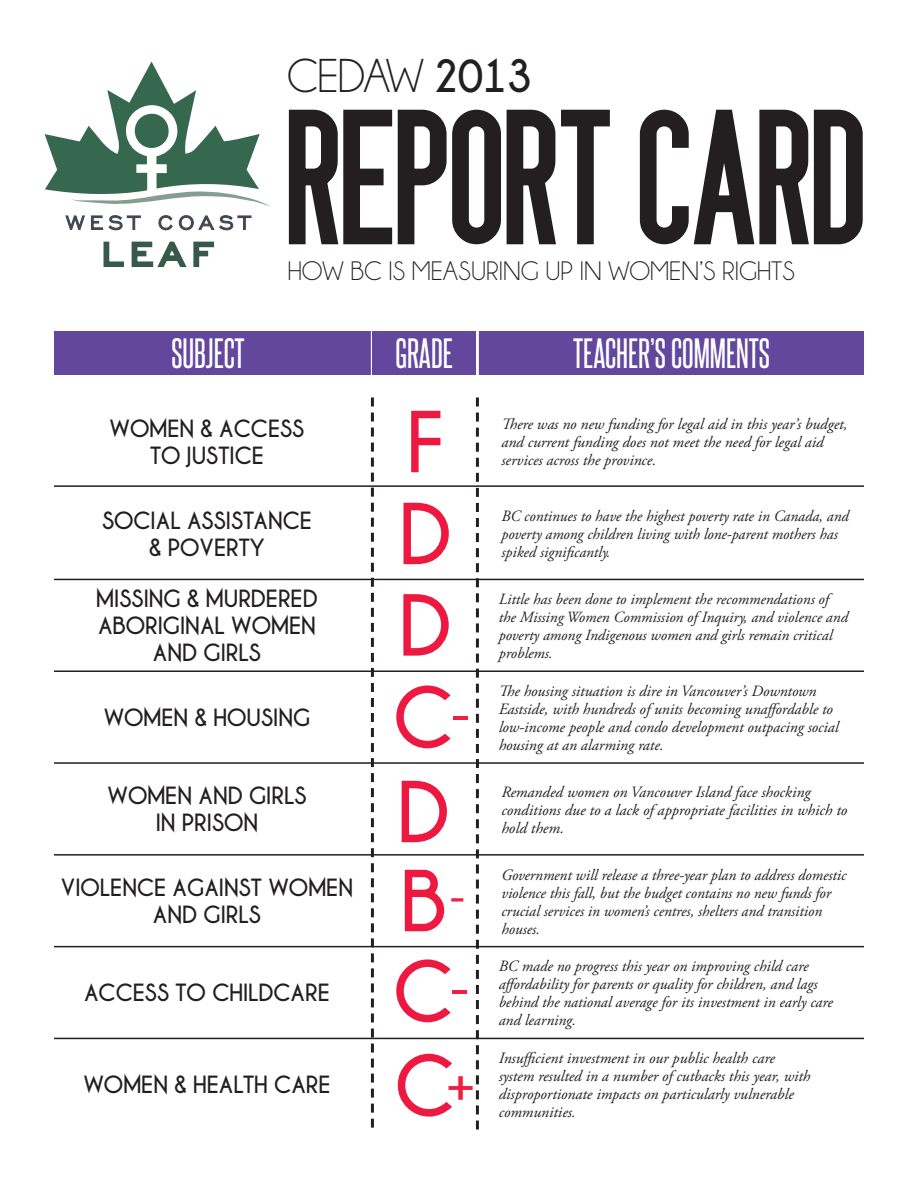
<style>
.page{position:relative;width:918px;height:1188px;background:#fff}
.page>*{position:absolute;margin:0;border:0;box-sizing:border-box;transform-origin:0 0}
.t1{font:150px "seattlesans";letter-spacing:.02em;color:#231f20}
.t2{font:90px "Champagne&Limousines Thick";color:#ed1941}
.t3{font:700 51px "Champagne&Limousines";color:#f11f42}
.t4{font:48px "Champagne&Limousines";letter-spacing:-.03em;color:#231f20}
.t5{font:700 42px "Champagne&Limousines";color:#f11f42}
.t6{font:36px "Steelfish Rg";color:#fff}
.t7{font:27px "Champagne&Limousines";color:#231f20}
.t8{font:25.5px/27px "Champagne&Limousines Thick";color:#231f20;text-align:center}
.t9{font:italic 15.75px/18px "Adobe Garamond Pro";color:#231f20}
.t10{font:italic 15.6px/18px "Adobe Garamond Pro";color:#231f20}
.s1{font-family:"Champagne&Limousines Thick"}
.s2{font-style:inherit}
</style>
<div class="page">
<svg style="left:45px;top:62px;width:226px;height:145px"></svg>
<svg style="left:65px;top:215px;width:76px;height:16px"></svg>
<svg style="left:158px;top:215px;width:94px;height:16px"></svg>
<svg style="left:103px;top:241px;width:112px;height:27px"></svg>
<hr style="left:54px;top:485px;width:810px;height:2px;background:#231f20">
<hr style="left:54px;top:579px;width:810px;height:1px;background:#231f20">
<hr style="left:54px;top:670px;width:810px;height:2px;background:#231f20">
<hr style="left:54px;top:762px;width:810px;height:2px;background:#231f20">
<hr style="left:54px;top:854px;width:810px;height:2px;background:#231f20">
<hr style="left:54px;top:946px;width:810px;height:1px;background:#231f20">
<hr style="left:54px;top:1038px;width:810px;height:1px;background:#231f20">
<svg style="left:476px;top:398px;width:3px;height:732px"></svg>
<svg style="left:371px;top:398px;width:3px;height:730px"></svg>
<div style="left:54px;top:332px;width:308px;height:42px;background:#63479d"></div>
<div style="left:479px;top:332px;width:385px;height:43px;background:#63479d"></div>
<div style="left:372px;top:332px;width:104px;height:43px;background:#63479d"></div>
<svg style="left:288px;top:109px;width:322px;height:136px"></svg>
<svg style="left:639px;top:109px;width:224px;height:136px"></svg>
<p class="t4" style="left:287px;top:52px;width:247px">CEDAW <span class="s1">2013</span></p>
<p class="t1" style="left:288px;top:70px;width:578px">REPORT CARD</p>
<p class="t7" style="left:288px;top:257px;width:509px">HOW BC IS MEASURING UP IN WOMEN’S RIGHTS</p>
<p class="t6" style="left:171px;top:331px;width:75px">SUBJECT</p>
<p class="t6" style="left:395px;top:332px;width:59px">GRADE</p>
<p class="t6" style="left:573px;top:332px;width:198px">TEACHER’S COMMENTS</p>
<p class="t8" style="left:110px;top:415px;width:196px">WOMEN &amp; ACCESS</p>
<p class="t8" style="left:150px;top:442px;width:115px">TO JUSTICE</p>
<p class="t8" style="left:102px;top:507px;width:211px">SOCIAL ASSISTANCE</p>
<p class="t8" style="left:149px;top:534px;width:117px">&amp; POVERTY</p>
<p class="t8" style="left:96px;top:585px;width:223px">MISSING &amp; MURDERED</p>
<p class="t8" style="left:98px;top:612px;width:219px">ABORIGINAL WOMEN</p>
<p class="t8" style="left:153px;top:639px;width:110px">AND GIRLS</p>
<p class="t8" style="left:104px;top:704px;width:208px">WOMEN &amp; HOUSING</p>
<p class="t8" style="left:107px;top:782px;width:201px">WOMEN <span class="s2">AND</span> GIRLS</p>
<p class="t8" style="left:156px;top:809px;width:104px">IN PRISON</p>
<p class="t8" style="left:61px;top:874px;width:294px">VIOLENCE AGAINST WOMEN<br>AND GIRLS</p>
<p class="t8" style="left:84px;top:979px;width:247px">ACCESS TO CHILDCARE</p>
<p class="t8" style="left:83px;top:1071px;width:249px">WOMEN &amp; HEALTH CARE</p>
<p class="t2" style="left:406px;top:391px;width:38px">F</p>
<p class="t2" style="left:399px;top:483px;width:54px">D</p>
<p class="t2" style="left:398px;top:575px;width:54px">D</p>
<p class="t2" style="left:393px;top:667px;width:62px">C</p>
<p class="t2" style="left:397px;top:761px;width:54px">D</p>
<p class="t3" style="left:452px;top:686px;width:18px">-</p>
<p class="t2" style="left:400px;top:850px;width:48px">B</p>
<p class="t5" style="left:450px;top:874px;width:15px">-</p>
<p class="t2" style="left:393px;top:941px;width:62px">C</p>
<p class="t3" style="left:451px;top:959px;width:18px">-</p>
<p class="t2" style="left:395px;top:1035px;width:62px">C</p>
<p class="t3" style="left:446px;top:1059px;width:30px">+</p>
<p class="t9" style="left:501px;top:416px;width:348px">There was no new funding for legal aid in this year’s budget, and current funding does not meet the need for legal aid services across the province.</p>
<p class="t9" style="left:501px;top:507px;width:349px">BC continues to have the highest poverty rate in Canada, and poverty among children living with lone-parent mothers has spiked significantly.</p>
<p class="t10" style="left:499px;top:590px;width:351px">Little has been done to implement the recommendations of the Missing Women Commission of Inquiry, and violence and poverty among Indigenous women and girls remain critical problems.</p>
<p class="t9" style="left:499px;top:682px;width:342px">The housing situation is dire in Vancouver’s Downtown Eastside, with hundreds of units becoming unaffordable to low-income people and condo development outpacing social housing at an alarming rate.</p>
<p class="t9" style="left:501px;top:784px;width:347px">Remanded women on Vancouver Island face shocking conditions due to a lack of appropriate facilities in which to hold them.</p>
<p class="t9" style="left:501px;top:866px;width:346px">Government will release a three-year plan to address domestic violence this fall, but the budget contains no new funds for crucial services in women’s centres, shelters and transition houses.</p>
<p class="t9" style="left:499px;top:957px;width:336px">BC made no progress this year on improving child care affordability for parents or quality for children, and lags behind the national average for its investment in early care and learning.</p>
<p class="t9" style="left:499px;top:1049px;width:313px">Insufficient investment in our public health care system resulted in a number of cutbacks this year, with disproportionate impacts on particularly vulnerable communities.</p>
</div>
